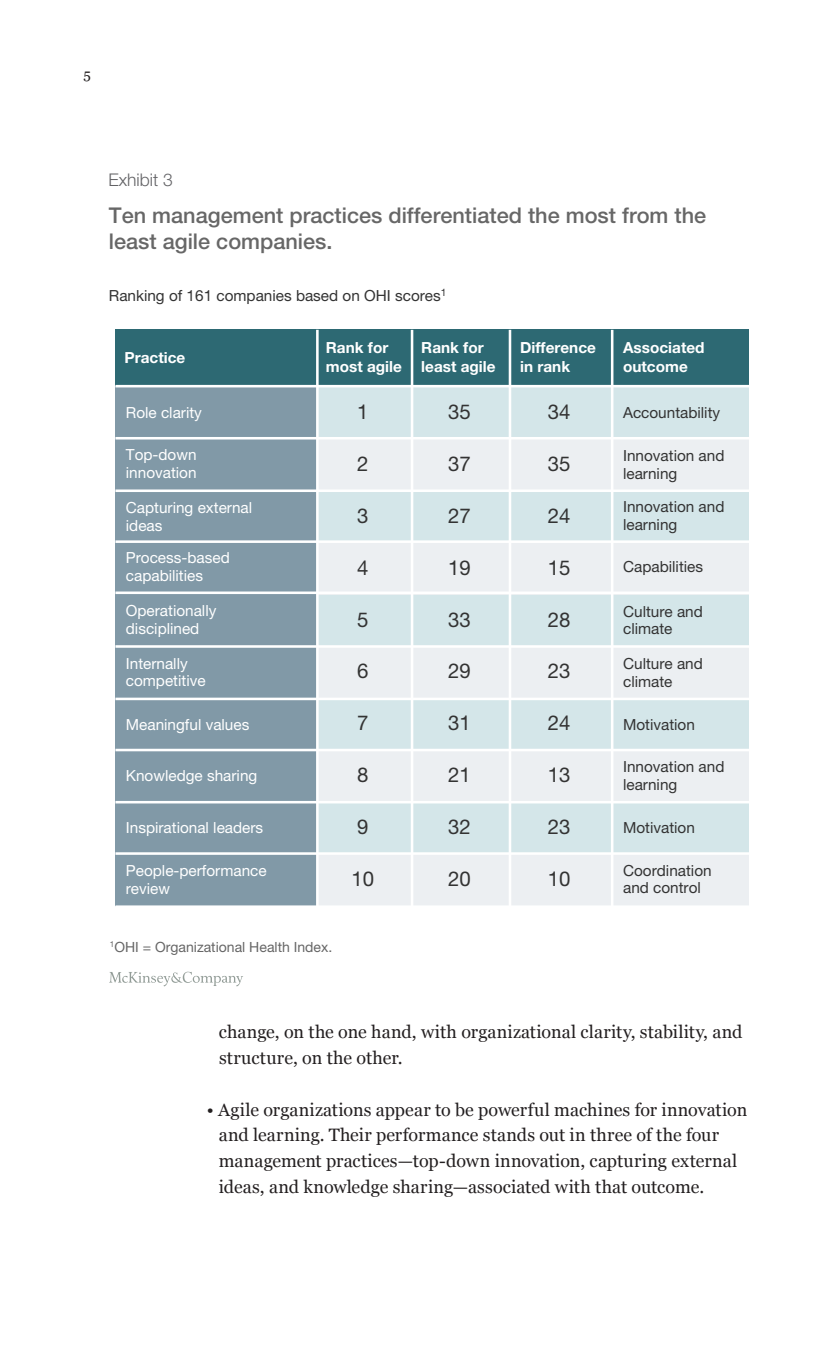
<style>
.page{position:relative;width:819px;height:1355px;background:#fff}
.page>*{position:absolute;margin:0;border:0;box-sizing:border-box;transform-origin:0 0}
.t1{font:500 21.7px/25.6px "Helvetica Neue LT Std";color:#676767}
.t2{font:20.47px "Helvetica Neue LT Std";color:#333}
.t3{font:17.85px/25.9px "Georgia";letter-spacing:.005em;color:#231f20}
.t4{font:300 17.5px "Helvetica Neue LT Std";color:#636366}
.t5{font:15.4px/17.8px "Helvetica Neue LT Std";color:#333}
.t6{font:15.4px/17.8px "Helvetica Neue LT Std";color:#fff}
.t7{font:700 15.4px/18.4px "Helvetica Neue LT Std";color:#fff}
.t8{font:15.4px "Helvetica Neue LT Std";color:#231f20}
.t9{font:14px "Helvetica Neue LT Std";color:#666}
.t10{font:14px "Georgia";color:#231f20}
</style>
<div class="page">
<div style="left:115px;top:329px;width:634px;height:578px;background:#eceff2"></div>
<div style="left:115px;top:387px;width:634px;height:51px;background:#d4e6e9"></div>
<div style="left:115px;top:802px;width:634px;height:51px;background:#d4e6e9"></div>
<div style="left:115px;top:490px;width:634px;height:51px;background:#d4e6e9"></div>
<div style="left:115px;top:699px;width:634px;height:51px;background:#d4e6e9"></div>
<div style="left:115px;top:595px;width:634px;height:51px;background:#d4e6e9"></div>
<svg style="left:109px;top:971px;width:134px;height:15px"></svg>
<div style="left:115px;top:330px;width:634px;height:56px;background:#2d6973"></div>
<div style="left:115px;top:386px;width:202px;height:519px;background:#8199a7"></div>
<hr style="left:316px;top:330px;width:3px;height:579px;background:#fff">
<hr style="left:411px;top:330px;width:2px;height:579px;background:#fff">
<hr style="left:509px;top:330px;width:2px;height:579px;background:#fff">
<hr style="left:611px;top:330px;width:2px;height:621px;background:#fff">
<hr style="left:115px;top:385px;width:634px;height:2px;background:#fff">
<hr style="left:115px;top:437px;width:634px;height:2px;background:#fff">
<hr style="left:115px;top:489px;width:634px;height:3px;background:#fff">
<hr style="left:115px;top:540px;width:634px;height:3px;background:#fff">
<hr style="left:115px;top:591px;width:634px;height:3px;background:#fff">
<hr style="left:115px;top:645px;width:634px;height:3px;background:#fff">
<hr style="left:115px;top:697px;width:634px;height:3px;background:#fff">
<hr style="left:115px;top:748px;width:634px;height:3px;background:#fff">
<hr style="left:115px;top:801px;width:634px;height:2px;background:#fff">
<hr style="left:115px;top:852px;width:634px;height:3px;background:#fff">
<hr style="left:115px;top:905px;width:634px;height:3px;background:#fff">
<p class="t10" style="left:84px;top:64px;width:9px">5</p>
<p class="t8" style="left:109px;top:163px;width:91px">Exhibit 3 of 3</p>
<p class="t4" style="left:108px;top:169px;width:66px">Exhibit 3</p>
<p class="t1" style="left:109px;top:202px;width:599px">Ten management practices differentiated the most from the least agile companies.</p>
<p class="t5" style="left:109px;top:286px;width:339px">Ranking of 161 companies based on OHI scores<sup>1</sup></p>
<p class="t7" style="left:125px;top:348px;width:62px">Practice</p>
<p class="t7" style="left:326px;top:338px;width:78px">Rank for most agile</p>
<p class="t7" style="left:421px;top:338px;width:76px">Rank for least agile</p>
<p class="t7" style="left:520px;top:338px;width:77px">Difference in rank</p>
<p class="t7" style="left:623px;top:338px;width:83px">Associated outcome</p>
<p class="t5" style="left:623px;top:403px;width:99px">Accountability</p>
<p class="t5" style="left:623px;top:446px;width:103px">Innovation and learning</p>
<p class="t5" style="left:623px;top:497px;width:103px">Innovation and learning</p>
<p class="t5" style="left:623px;top:557px;width:82px">Capabilities</p>
<p class="t5" style="left:623px;top:602px;width:81px">Culture and climate</p>
<p class="t5" style="left:623px;top:654px;width:81px">Culture and climate</p>
<p class="t5" style="left:623px;top:715px;width:73px">Motivation</p>
<p class="t2" style="left:357px;top:399px;width:13px">1</p>
<p class="t2" style="left:357px;top:451px;width:13px">2</p>
<p class="t2" style="left:357px;top:503px;width:13px">3</p>
<p class="t2" style="left:357px;top:555px;width:13px">4</p>
<p class="t2" style="left:357px;top:607px;width:13px">5</p>
<p class="t2" style="left:357px;top:659px;width:13px">6</p>
<p class="t2" style="left:357px;top:711px;width:13px">7</p>
<p class="t2" style="left:357px;top:762px;width:13px">8</p>
<p class="t2" style="left:357px;top:814px;width:13px">9</p>
<p class="t2" style="left:351px;top:866px;width:24px">10</p>
<p class="t2" style="left:448px;top:399px;width:24px">35</p>
<p class="t2" style="left:448px;top:451px;width:24px">37</p>
<p class="t2" style="left:448px;top:503px;width:24px">27</p>
<p class="t2" style="left:448px;top:555px;width:24px">19</p>
<p class="t2" style="left:448px;top:607px;width:24px">33</p>
<p class="t2" style="left:448px;top:659px;width:24px">29</p>
<p class="t2" style="left:448px;top:711px;width:24px">31</p>
<p class="t2" style="left:448px;top:762px;width:24px">21</p>
<p class="t2" style="left:448px;top:814px;width:24px">32</p>
<p class="t2" style="left:448px;top:866px;width:24px">20</p>
<p class="t2" style="left:548px;top:399px;width:24px">34</p>
<p class="t2" style="left:548px;top:451px;width:24px">35</p>
<p class="t2" style="left:548px;top:503px;width:24px">24</p>
<p class="t2" style="left:548px;top:555px;width:24px">15</p>
<p class="t2" style="left:548px;top:607px;width:24px">28</p>
<p class="t2" style="left:548px;top:659px;width:24px">23</p>
<p class="t2" style="left:548px;top:711px;width:24px">24</p>
<p class="t2" style="left:548px;top:762px;width:24px">13</p>
<p class="t2" style="left:548px;top:814px;width:24px">23</p>
<p class="t2" style="left:548px;top:866px;width:24px">10</p>
<p class="t6" style="left:126px;top:403px;width:78px">Role clarity</p>
<p class="t6" style="left:126px;top:446px;width:72px">Top-down innovation</p>
<p class="t6" style="left:126px;top:498px;width:128px">Capturing external ideas</p>
<p class="t6" style="left:126px;top:548px;width:105px">Process-based capabilities</p>
<p class="t6" style="left:126px;top:602px;width:92px">Operationally disciplined</p>
<p class="t6" style="left:126px;top:654px;width:81px">Internally competitive</p>
<p class="t6" style="left:126px;top:715px;width:125px">Meaningful values</p>
<p class="t6" style="left:126px;top:766px;width:133px">Knowledge sharing</p>
<p class="t6" style="left:126px;top:818px;width:139px">Inspirational leaders</p>
<p class="t6" style="left:126px;top:862px;width:142px">People-performance review</p>
<p class="t5" style="left:623px;top:757px;width:103px">Innovation and learning</p>
<p class="t5" style="left:623px;top:819px;width:73px">Motivation</p>
<p class="t5" style="left:623px;top:861px;width:90px">Coordination and control</p>
<p class="t9" style="left:110px;top:938px;width:224px"><sup>1</sup>OHI = Organizational Health Index.</p>
<p class="t3" style="left:219px;top:1018px;width:525px">change, on the one hand, with organizational clarity, stability, and structure, on the other.</p>
<p class="t3" style="left:219px;top:1095px;width:530px;text-indent:-12px">• Agile organizations appear to be powerful machines for innovation and learning. Their performance stands out in three of the four management practices—top-down innovation, capturing external ideas, and knowledge sharing—associated with that outcome.</p>
</div>
